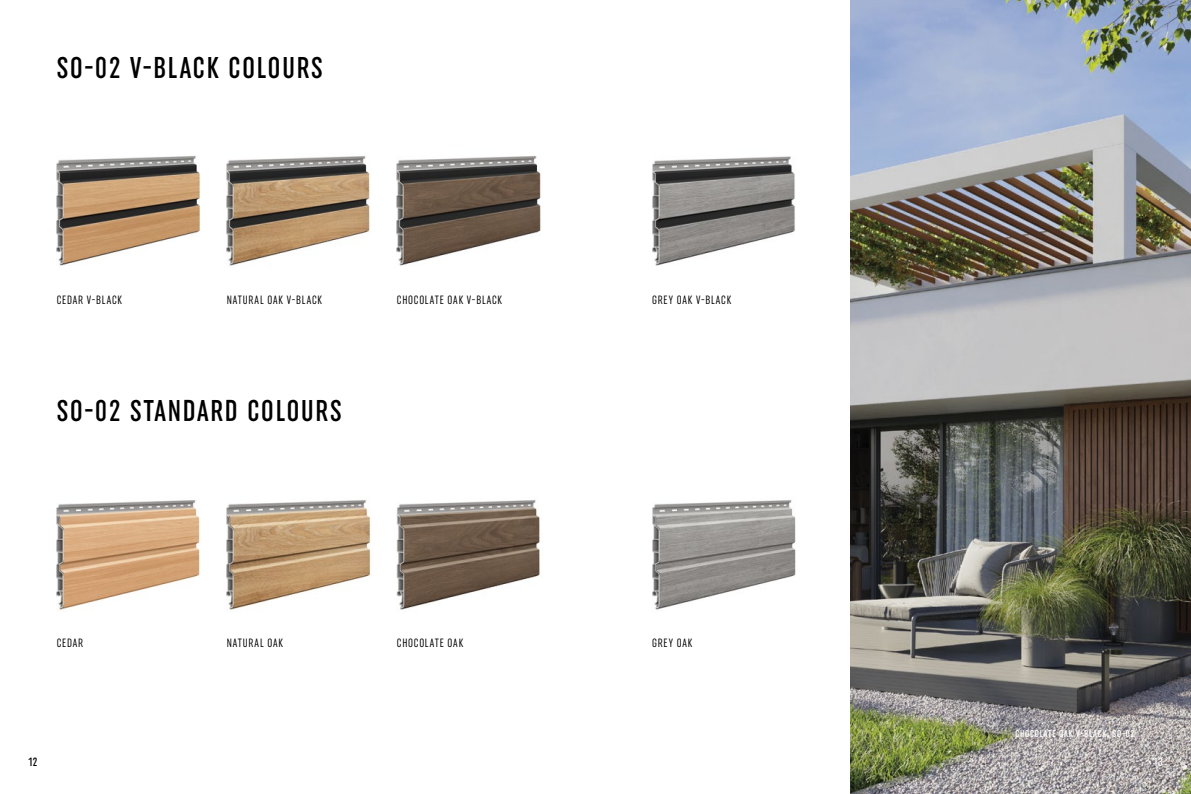
<style>
.page{position:relative;width:1191px;height:794px;background:#fff}
.page>*{position:absolute;margin:0;border:0;box-sizing:border-box;transform-origin:0 0}
.t1{font:500 30px "Uniform Extra Cond";letter-spacing:.06em;color:#000}
.t2{font:12px "Uniform Extra Cond";letter-spacing:.07em;color:#000}
.t3{font:500 12px "Uniform Extra Cond";color:#000}
.t4{font:500 12px "Uniform Extra Cond";color:#fff}
.t5{font:500 10px "Uniform Extra Cond";letter-spacing:.07em;color:#fff}
</style>
<div class="page">
<img style="left:850px;top:0;width:341px;height:794px">
<img style="left:57px;top:155px;width:143px;height:111px">
<img style="left:227px;top:156px;width:143px;height:110px">
<img style="left:397px;top:155px;width:144px;height:111px">
<img style="left:652px;top:156px;width:143px;height:110px">
<img style="left:57px;top:500px;width:143px;height:110px">
<img style="left:227px;top:500px;width:144px;height:110px">
<img style="left:396px;top:500px;width:144px;height:110px">
<img style="left:652px;top:500px;width:144px;height:110px">
<h1 class="t1" style="left:57px;top:50px;width:267px">SO-02 V-BLACK COLOURS</h1>
<p class="t2" style="left:57px;top:292px;width:67px">CEDAR V-BLACK</p>
<p class="t2" style="left:227px;top:292px;width:97px">NATURAL OAK V-BLACK</p>
<p class="t2" style="left:397px;top:292px;width:107px">CHOCOLATE OAK V-BLACK</p>
<p class="t2" style="left:652px;top:292px;width:81px">GREY OAK V-BLACK</p>
<h1 class="t1" style="left:57px;top:393px;width:286px">SO-02 STANDARD COLOURS</h1>
<p class="t2" style="left:57px;top:636px;width:28px">CEDAR</p>
<p class="t2" style="left:227px;top:636px;width:58px">NATURAL OAK</p>
<p class="t2" style="left:397px;top:636px;width:68px">CHOCOLATE OAK</p>
<p class="t2" style="left:652px;top:636px;width:42px">GREY OAK</p>
<p class="t5" style="left:1015px;top:728px;width:120px">CHOCOLATE OAK V-BLACK, SO-02</p>
<p class="t3" style="left:28px;top:754px;width:11px">12</p>
<p class="t4" style="left:1153px;top:754px;width:11px">13</p>
</div>
